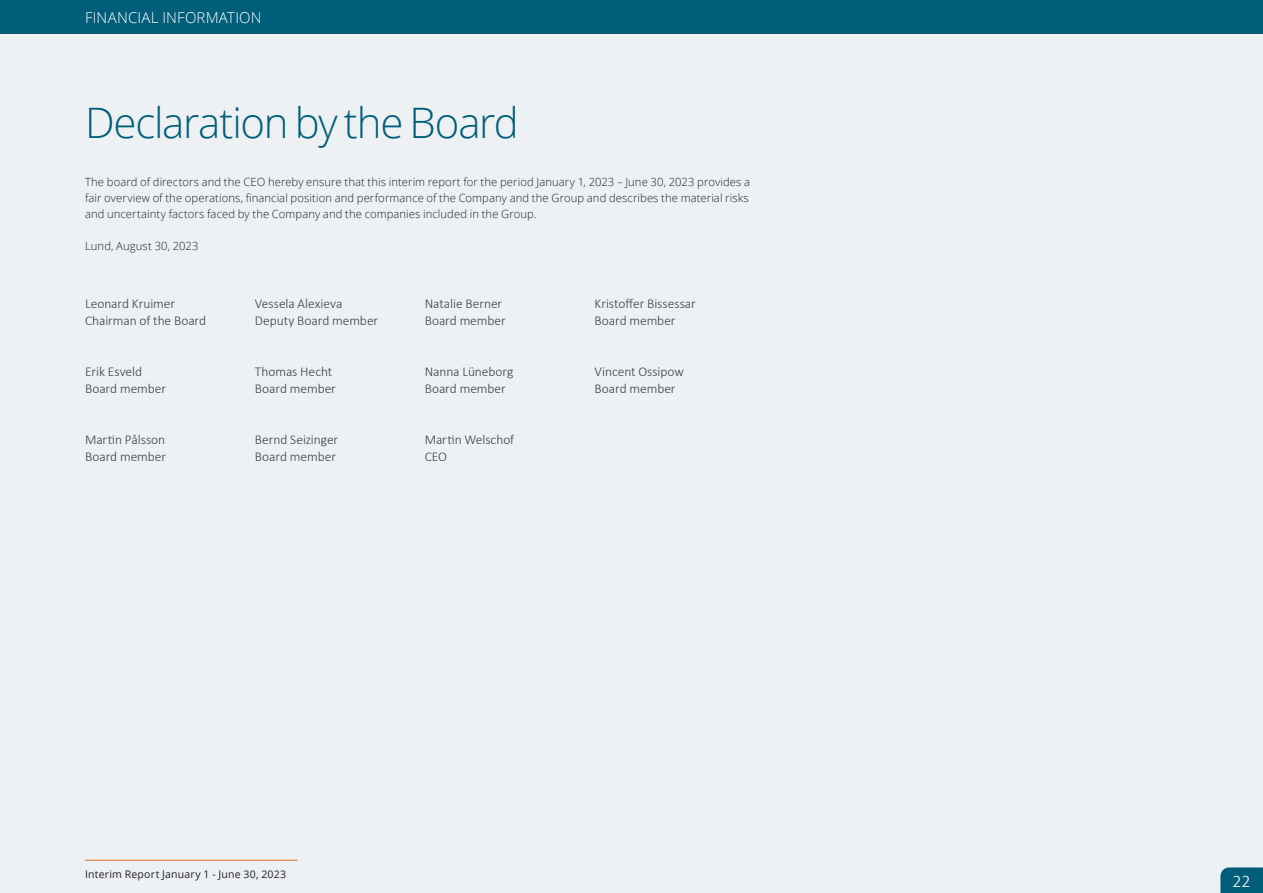
<style>
.page{position:relative;width:1263px;height:893px;background:#fff}
.page>*{position:absolute;margin:0;border:0;box-sizing:border-box;transform-origin:0 0}
.t1{font:300 42px "Open Sans";letter-spacing:-.03em;color:#005e7b}
.t2{font:300 18px "Calibri";color:#fff}
.t3{font:300 15px "Open Sans";letter-spacing:.01em;color:#fff}
.t4{font:300 13.5px "Calibri";letter-spacing:-.005em;color:#3e3e3f}
.t5{font:300 11.25px/15.9px "Open Sans";letter-spacing:.01em;color:#231f20;text-align:justify}
.t6{font:10.5px "Open Sans";letter-spacing:.02em;color:#231f20}
</style>
<div class="page">
<div style="left:0;top:0;width:1263px;height:34px;background:#005e7b"></div>
<div style="left:0;top:34px;width:1263px;height:859px;background:#edf1f4"></div>
<svg style="left:1220px;top:867px;width:43px;height:26px"></svg>
<hr style="left:85px;top:860px;width:213px;height:1px;background:#ec6c20">
<h3 class="t3" style="left:85px;top:7px;width:178px">FINANCIAL INFORMATION</h3>
<h1 class="t1" style="left:85px;top:94px;width:435px">Declaration by the Board</h1>
<p class="t5" style="left:85px;top:174px;width:666px">The board of directors and the CEO hereby ensure that this interim report for the period January 1, 2023 – June 30, 2023 provides a fair overview of the operations, financial position and performance of the Company and the Group and describes the material risks and uncertainty factors faced by the Company and the companies included in the Group.</p>
<p class="t5" style="left:85px;top:237px;width:115px">Lund, August 30, 2023</p>
<p class="t4" style="left:85px;top:295px;width:92px">Leonard Kruimer</p>
<p class="t4" style="left:255px;top:295px;width:89px">Vessela Alexieva</p>
<p class="t4" style="left:425px;top:295px;width:79px">Natalie Berner</p>
<p class="t4" style="left:594px;top:295px;width:103px">Kristoffer Bissessar</p>
<p class="t4" style="left:85px;top:312px;width:123px">Chairman of the Board</p>
<p class="t4" style="left:255px;top:312px;width:125px">Deputy Board member</p>
<p class="t4" style="left:425px;top:312px;width:83px">Board member</p>
<p class="t4" style="left:594px;top:312px;width:83px">Board member</p>
<p class="t4" style="left:85px;top:363px;width:59px">Erik Esveld</p>
<p class="t4" style="left:255px;top:363px;width:79px">Thomas Hecht</p>
<p class="t4" style="left:425px;top:363px;width:90px">Nanna Lüneborg</p>
<p class="t4" style="left:594px;top:363px;width:91px">Vincent Ossipow</p>
<p class="t4" style="left:85px;top:380px;width:83px">Board member</p>
<p class="t4" style="left:255px;top:380px;width:83px">Board member</p>
<p class="t4" style="left:425px;top:380px;width:83px">Board member</p>
<p class="t4" style="left:594px;top:380px;width:83px">Board member</p>
<p class="t4" style="left:85px;top:431px;width:82px">Martin Pålsson</p>
<p class="t4" style="left:255px;top:431px;width:85px">Bernd Seizinger</p>
<p class="t4" style="left:425px;top:431px;width:91px">Martin Welschof</p>
<p class="t4" style="left:85px;top:448px;width:83px">Board member</p>
<p class="t4" style="left:255px;top:448px;width:83px">Board member</p>
<p class="t4" style="left:425px;top:448px;width:24px">CEO</p>
<p class="t6" style="left:85px;top:867px;width:203px">Interim Report January 1 - June 30, 2023</p>
<h2 class="t2" style="left:1232px;top:866px;width:20px">22</h2>
<h2 class="t2" style="left:1232px;top:870px;width:20px">22</h2>
</div>
